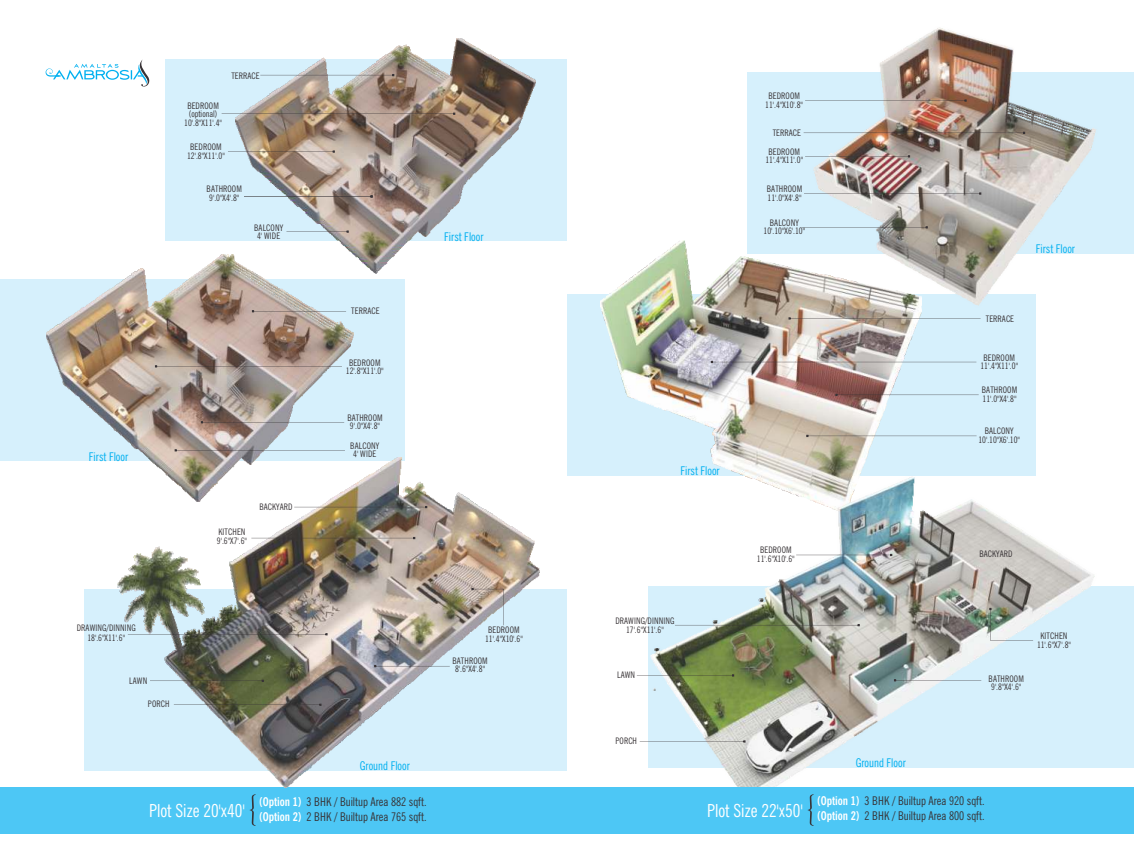
<style>
.page{position:relative;width:1134px;height:864px;background:#fff}
.page>*{position:absolute;margin:0;border:0;box-sizing:border-box;transform-origin:0 0}
.t1{font:condensed 12px/15.1px "News Gothic BT";color:#383336;text-align:right}
.t2{font:condensed 12px "News Gothic BT";color:#00b0f0}
.t3{font:condensed 9px/8.8px "News Gothic BT";letter-spacing:.015em;color:#383336;text-align:center}
.s1{font-weight:700;color:#fff}
</style>
<div class="page">
<div style="left:0;top:787px;width:567px;height:46px;background:#4dc7f5"></div>
<div style="left:165px;top:59px;width:402px;height:182px;background:#d6f0fc"></div>
<div style="left:747px;top:72px;width:387px;height:181px;background:#d6f0fc"></div>
<div style="left:567px;top:294px;width:469px;height:181px;background:#d6f0fc"></div>
<div style="left:648px;top:586px;width:486px;height:181px;background:#d6f0fc"></div>
<div style="left:0;top:280px;width:405px;height:181px;background:#d6f0fc"></div>
<div style="left:84px;top:589px;width:483px;height:181px;background:#d6f0fc"></div>
<img style="left:236px;top:39px;width:299px;height:234px">
<hr style="left:244px;top:196px;width:128px;height:1px;background:#383336">
<hr style="left:228px;top:151px;width:106px;height:1px;background:#383336">
<hr style="left:222px;top:114px;width:232px;height:1px;background:#383336">
<hr style="left:260px;top:75px;width:133px;height:1px;background:#383336">
<hr style="left:286px;top:231px;width:62px;height:1px;background:#383336">
<img style="left:46px;top:255px;width:307px;height:202px">
<hr style="left:202px;top:422px;width:142px;height:1px;background:#383336">
<hr style="left:156px;top:366px;width:186px;height:1px;background:#383336">
<hr style="left:253px;top:311px;width:93px;height:1px;background:#383336">
<hr style="left:176px;top:450px;width:169px;height:1px;background:#383336">
<img style="left:813px;top:27px;width:285px;height:281px">
<hr style="left:804px;top:193px;width:176px;height:1px;background:#383336">
<hr style="left:805px;top:156px;width:104px;height:1px;background:#383336">
<hr style="left:805px;top:100px;width:161px;height:1px;background:#383336">
<hr style="left:804px;top:133px;width:220px;height:1px;background:#383336">
<hr style="left:802px;top:227px;width:125px;height:1px;background:#383336">
<img style="left:600px;top:241px;width:321px;height:235px">
<hr style="left:836px;top:395px;width:143px;height:1px;background:#383336">
<hr style="left:712px;top:362px;width:264px;height:1px;background:#383336">
<hr style="left:807px;top:436px;width:170px;height:1px;background:#383336">
<hr style="left:790px;top:318px;width:191px;height:1px;background:#383336">
<img style="left:650px;top:475px;width:447px;height:312px">
<hr style="left:796px;top:555px;width:95px;height:1px;background:#383336">
<hr style="left:675px;top:625px;width:184px;height:1px;background:#383336">
<hr style="left:637px;top:675px;width:96px;height:1px;background:#383336">
<hr style="left:640px;top:741px;width:104px;height:1px;background:#383336">
<hr style="left:895px;top:680px;width:86px;height:1px;background:#383336">
<svg style="left:989px;top:608px;width:44px;height:32px"></svg>
<svg style="left:250px;top:794px;width:6px;height:32px"></svg>
<div style="left:567px;top:787px;width:567px;height:46px;background:#4dc7f5"></div>
<svg style="left:808px;top:794px;width:6px;height:32px"></svg>
<svg style="left:46px;top:59px;width:104px;height:28px"></svg>
<img style="left:118px;top:457px;width:421px;height:330px">
<hr style="left:251px;top:538px;width:163px;height:1px;background:#383336">
<hr style="left:294px;top:507px;width:132px;height:1px;background:#383336">
<hr style="left:128px;top:634px;width:198px;height:1px;background:#383336">
<hr style="left:150px;top:681px;width:113px;height:1px;background:#383336">
<hr style="left:174px;top:705px;width:146px;height:1px;background:#383336">
<hr style="left:375px;top:666px;width:75px;height:1px;background:#383336">
<svg style="left:471px;top:588px;width:33px;height:37px"></svg>
<h1 class="t2" style="left:89px;top:452px;width:41px">First Floor</h1>
<p class="t3" style="left:184px;top:102px;width:39px">BEDROOM (optional)<br>10'.8"X11'.4"</p>
<p class="t3" style="left:231px;top:72px;width:30px">TERRACE</p>
<p class="t3" style="left:187px;top:143px;width:39px">BEDROOM<br>12'.8"X11'.0"</p>
<p class="t3" style="left:207px;top:185px;width:37px;line-height:8.5px;text-align:left">BATHROOM<br>9'.0"X4'.8"</p>
<p class="t3" style="left:254px;top:224px;width:30px;line-height:8.3px">BALCONY<br>4' WIDE</p>
<p class="t3" style="left:217px;top:528px;width:32px;text-align:left">KITCHEN<br>9'.6"X7'.6"</p>
<p class="t3" style="left:259px;top:503px;width:35px">BACKYARD</p>
<p class="t3" style="left:351px;top:308px;width:30px">TERRACE</p>
<p class="t3" style="left:346px;top:359px;width:39px">BEDROOM<br>12'.8"X11'.0"</p>
<p class="t3" style="left:347px;top:414px;width:37px;line-height:8.5px;text-align:left">BATHROOM<br>9'.0"X4'.8"</p>
<p class="t3" style="left:350px;top:443px;width:30px;line-height:8.3px">BALCONY<br>4' WIDE</p>
<h1 class="t2" style="left:444px;top:232px;width:41px">First Floor</h1>
<p class="t3" style="left:765px;top:92px;width:39px">BEDROOM<br>11'.4"X10'.8"</p>
<p class="t3" style="left:773px;top:129px;width:30px">TERRACE</p>
<p class="t3" style="left:765px;top:148px;width:39px">BEDROOM<br>11'.4"X11'.0"</p>
<p class="t3" style="left:767px;top:185px;width:37px;line-height:8.5px;text-align:left">BATHROOM<br>11'.0"X4'.8"</p>
<p class="t3" style="left:764px;top:219px;width:43px;line-height:8.3px">BALCONY<br>10'.10"X6'.10"</p>
<h1 class="t2" style="left:680px;top:467px;width:41px">First Floor</h1>
<p class="t3" style="left:757px;top:546px;width:39px">BEDROOM<br>11'.6"X10'.6"</p>
<h1 class="t2" style="left:1036px;top:245px;width:41px">First Floor</h1>
<p class="t3" style="left:986px;top:315px;width:30px">TERRACE</p>
<p class="t3" style="left:980px;top:354px;width:39px">BEDROOM<br>11'.4"X11'.0"</p>
<p class="t3" style="left:982px;top:386px;width:37px;line-height:8.5px;text-align:left">BATHROOM<br>11'.0"X4'.8"</p>
<p class="t3" style="left:978px;top:428px;width:43px;line-height:8.3px">BALCONY<br>10'.10"X6'.10"</p>
<p class="t3" style="left:979px;top:550px;width:35px">BACKYARD</p>
<p class="t3" style="left:77px;top:624px;width:61px;line-height:9.6px">DRAWING/DINNING<br>18'.6"X11'.6"</p>
<p class="t3" style="left:129px;top:677px;width:19px">LAWN</p>
<p class="t3" style="left:148px;top:700px;width:23px">PORCH</p>
<p class="t3" style="left:485px;top:627px;width:39px">BEDROOM<br>11'.4"X10'.6"</p>
<p class="t3" style="left:452px;top:657px;width:37px;line-height:8.5px;text-align:left">BATHROOM<br>8'.6"X4'.8"</p>
<p class="t3" style="left:615px;top:617px;width:61px;line-height:9.1px">DRAWING/DINNING<br>17'.6"X11'.6"</p>
<p class="t3" style="left:617px;top:671px;width:19px">LAWN</p>
<p class="t3" style="left:615px;top:737px;width:23px">PORCH</p>
<p class="t3" style="left:989px;top:675px;width:37px;line-height:8.5px;text-align:left">BATHROOM<br>9'.8"X4'.6"</p>
<h1 class="t2" style="left:360px;top:761px;width:52px">Ground Floor</h1>
<h1 class="t2" style="left:856px;top:759px;width:52px">Ground Floor</h1>
<h1 class="t1" style="left:149px;top:795px;width:279px"><span class="s1">(Option 1)</span> 3 BHK / Builtup Area 882 sqft.<br><sup>Plot</sup> <sup>Size</sup> <sup>20'x40'</sup> <span class="s1">(Option 2)</span> 2 BHK / Builtup Area 765 sqft.</h1>
<h1 class="t1" style="left:707px;top:794px;width:279px"><span class="s1">(Option 1)</span> 3 BHK / Builtup Area 920 sqft.<br><sup>Plot</sup> <sup>Size</sup> <sup>22'x50'</sup> <span class="s1">(Option 2)</span> 2 BHK / Builtup Area 800 sqft.</h1>
<p class="t3" style="left:1037px;top:633px;width:35px">KITCHEN<br>11'.6"X7'.8"</p>
</div>
